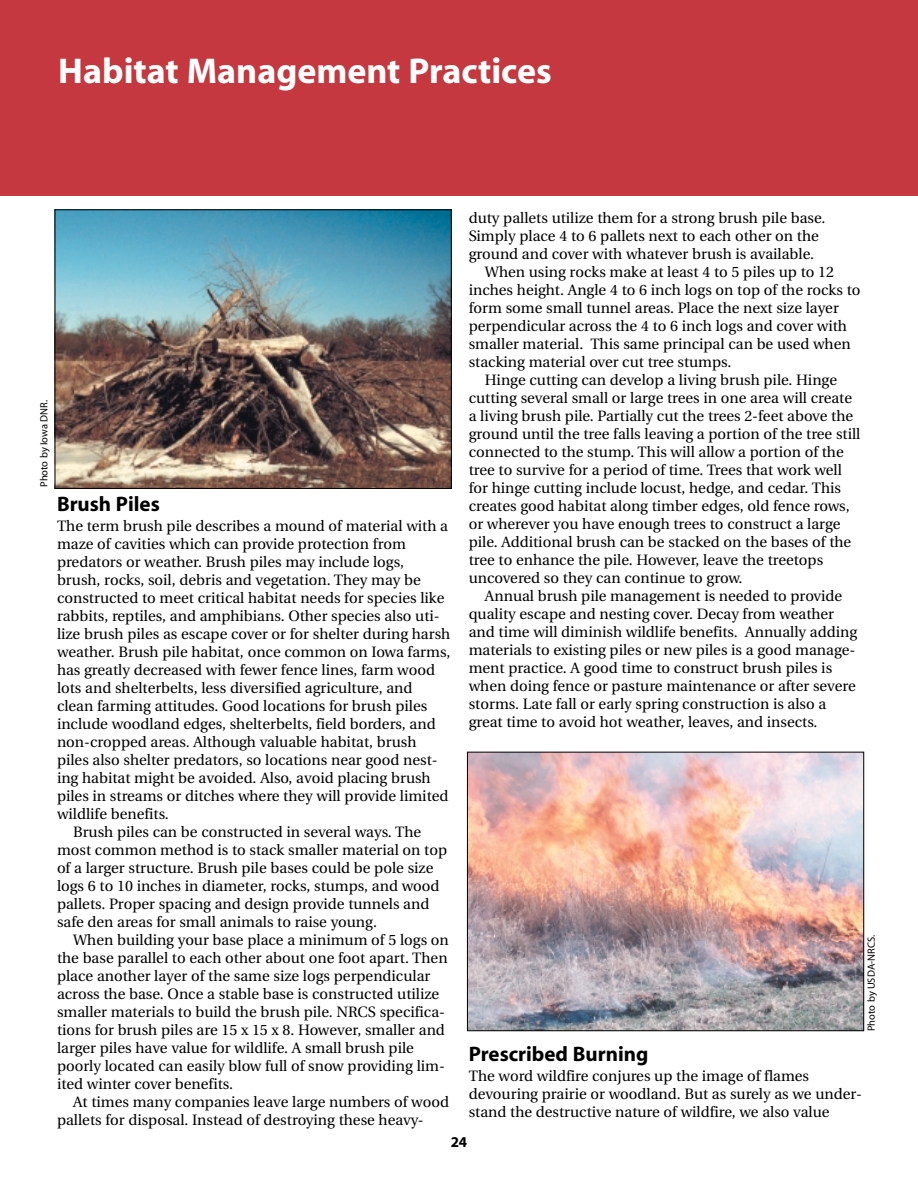
<style>
.page{position:relative;width:918px;height:1188px;background:#fff}
.page>*{position:absolute;margin:0;border:0;box-sizing:border-box;transform-origin:0 0}
.t1{font:700 36px "Myriad";color:#fff}
.t2{font:700 21px "Myriad";color:#000}
.t3{font:15px/18px "Utopia";color:#000}
.t4{font:700 15px "Myriad";color:#000}
.t5{font:10.5px "Myriad";color:#000}
</style>
<div class="page">
<div style="left:0;top:0;width:918px;height:196px;background:#c5383f"></div>
<img style="left:57px;top:212px;width:393px;height:275px">
<div style="left:55px;top:210px;width:397px;height:279px;border:1px solid #000"></div>
<img style="left:469px;top:754px;width:393px;height:275px">
<div style="left:467px;top:752px;width:397px;height:279px;border:1px solid #000"></div>
<h1 class="t1" style="left:58px;top:57px;width:495px">Habitat Management Practices</h1>
<p class="t5" style="left:40px;top:487px;width:89px;rotate:-90deg">Photo by Iowa DNR.</p>
<h2 class="t2" style="left:57px;top:496px;width:104px">Brush Piles</h2>
<p class="t3" style="left:57px;top:518px;width:393px">The term brush pile describes a mound of material with a</p>
<p class="t3" style="left:57px;top:536px;width:350px">maze of cavities which can provide protection from</p>
<p class="t3" style="left:57px;top:554px;width:349px">predators or weather. Brush piles may include logs,</p>
<p class="t3" style="left:57px;top:572px;width:365px">brush, rocks, soil, debris and vegetation. They may be</p>
<p class="t3" style="left:57px;top:590px;width:389px">constructed to meet critical habitat needs for species like</p>
<p class="t3" style="left:57px;top:608px;width:384px">rabbits, reptiles, and amphibians. Other species also uti-</p>
<p class="t3" style="left:57px;top:626px;width:395px">lize brush piles as escape cover or for shelter during harsh</p>
<p class="t3" style="left:57px;top:644px;width:395px">weather. Brush pile habitat, once common on Iowa farms,</p>
<p class="t3" style="left:57px;top:662px;width:380px">has greatly decreased with fewer fence lines, farm wood</p>
<p class="t3" style="left:57px;top:680px;width:357px">lots and shelterbelts, less diversified agriculture, and</p>
<p class="t3" style="left:57px;top:698px;width:372px">clean farming attitudes. Good locations for brush piles</p>
<p class="t3" style="left:57px;top:716px;width:380px">include woodland edges, shelterbelts, field borders, and</p>
<p class="t3" style="left:57px;top:734px;width:361px">non-cropped areas. Although valuable habitat, brush</p>
<p class="t3" style="left:57px;top:752px;width:382px">piles also shelter predators, so locations near good nest-</p>
<p class="t3" style="left:57px;top:770px;width:375px">ing habitat might be avoided. Also, avoid placing brush</p>
<p class="t3" style="left:57px;top:788px;width:393px">piles in streams or ditches where they will provide limited</p>
<p class="t3" style="left:57px;top:806px;width:113px">wildlife benefits.</p>
<p class="t3" style="left:73px;top:824px;width:349px">Brush piles can be constructed in several ways. The</p>
<p class="t3" style="left:57px;top:842px;width:392px">most common method is to stack smaller material on top</p>
<p class="t3" style="left:57px;top:860px;width:378px">of a larger structure. Brush pile bases could be pole size</p>
<p class="t3" style="left:57px;top:878px;width:384px">logs 6 to 10 inches in diameter, rocks, stumps, and wood</p>
<p class="t3" style="left:57px;top:896px;width:374px">pallets. Proper spacing and design provide tunnels and</p>
<p class="t3" style="left:57px;top:914px;width:322px">safe den areas for small animals to raise young.</p>
<p class="t3" style="left:73px;top:932px;width:377px">When building your base place a minimum of 5 logs on</p>
<p class="t3" style="left:57px;top:950px;width:392px">the base parallel to each other about one foot apart. Then</p>
<p class="t3" style="left:57px;top:968px;width:375px">place another layer of the same size logs perpendicular</p>
<p class="t3" style="left:57px;top:986px;width:384px">across the base. Once a stable base is constructed utilize</p>
<p class="t3" style="left:57px;top:1004px;width:390px">smaller materials to build the brush pile. NRCS specifica-</p>
<p class="t3" style="left:57px;top:1022px;width:389px">tions for brush piles are 15 x 15 x 8. However, smaller and</p>
<p class="t3" style="left:57px;top:1040px;width:359px">larger piles have value for wildlife. A small brush pile</p>
<p class="t3" style="left:57px;top:1058px;width:389px">poorly located can easily blow full of snow providing lim-</p>
<p class="t3" style="left:57px;top:1076px;width:178px">ited winter cover benefits.</p>
<p class="t3" style="left:73px;top:1094px;width:377px">At times many companies leave large numbers of wood</p>
<p class="t3" style="left:57px;top:1112px;width:368px">pallets for disposal. Instead of destroying these heavy-</p>
<p class="t3" style="left:469px;top:210px;width:358px">duty pallets utilize them for a strong brush pile base.</p>
<p class="t3" style="left:469px;top:228px;width:352px">Simply place 4 to 6 pallets next to each other on the</p>
<p class="t3" style="left:469px;top:246px;width:347px">ground and cover with whatever brush is available.</p>
<p class="t3" style="left:485px;top:264px;width:351px">When using rocks make at least 4 to 5 piles up to 12</p>
<p class="t3" style="left:469px;top:282px;width:393px">inches height. Angle 4 to 6 inch logs on top of the rocks to</p>
<p class="t3" style="left:469px;top:300px;width:372px">form some small tunnel areas. Place the next size layer</p>
<p class="t3" style="left:469px;top:318px;width:380px">perpendicular across the 4 to 6 inch logs and cover with</p>
<p class="t3" style="left:469px;top:336px;width:383px">smaller material. This same principal can be used when</p>
<p class="t3" style="left:469px;top:354px;width:264px">stacking material over cut tree stumps.</p>
<p class="t3" style="left:485px;top:372px;width:354px">Hinge cutting can develop a living brush pile. Hinge</p>
<p class="t3" style="left:469px;top:390px;width:385px">cutting several small or large trees in one area will create</p>
<p class="t3" style="left:469px;top:408px;width:386px">a living brush pile. Partially cut the trees 2-feet above the</p>
<p class="t3" style="left:469px;top:426px;width:393px">ground until the tree falls leaving a portion of the tree still</p>
<p class="t3" style="left:469px;top:444px;width:377px">connected to the stump. This will allow a portion of the</p>
<p class="t3" style="left:469px;top:462px;width:375px">tree to survive for a period of time. Trees that work well</p>
<p class="t3" style="left:469px;top:480px;width:374px">for hinge cutting include locust, hedge, and cedar. This</p>
<p class="t3" style="left:469px;top:498px;width:382px">creates good habitat along timber edges, old fence rows,</p>
<p class="t3" style="left:469px;top:516px;width:373px">or wherever you have enough trees to construct a large</p>
<p class="t3" style="left:469px;top:534px;width:384px">pile. Additional brush can be stacked on the bases of the</p>
<p class="t3" style="left:469px;top:552px;width:356px">tree to enhance the pile. However, leave the treetops</p>
<p class="t3" style="left:469px;top:570px;width:275px">uncovered so they can continue to grow.</p>
<p class="t3" style="left:485px;top:588px;width:359px">Annual brush pile management is needed to provide</p>
<p class="t3" style="left:469px;top:606px;width:367px">quality escape and nesting cover. Decay from weather</p>
<p class="t3" style="left:469px;top:624px;width:390px">and time will diminish wildlife benefits. Annually adding</p>
<p class="t3" style="left:469px;top:642px;width:388px">materials to existing piles or new piles is a good manage-</p>
<p class="t3" style="left:469px;top:660px;width:365px">ment practice. A good time to construct brush piles is</p>
<p class="t3" style="left:469px;top:678px;width:389px">when doing fence or pasture maintenance or after severe</p>
<p class="t3" style="left:469px;top:696px;width:359px">storms. Late fall or early spring construction is also a</p>
<p class="t3" style="left:469px;top:714px;width:350px">great time to avoid hot weather, leaves, and insects.</p>
<p class="t5" style="left:867px;top:1031px;width:98px;rotate:-90deg">Photo by USDA-NRCS.</p>
<h2 class="t2" style="left:469px;top:1046px;width:181px">Prescribed Burning</h2>
<p class="t3" style="left:469px;top:1068px;width:395px">The word wildfire conjures up the image of flames devouring prairie or woodland. But as surely as we under&shy;stand the destructive nature of wildfire, we also value</p>
<p class="t4" style="left:451px;top:1136px;width:18px">24</p>
</div>
